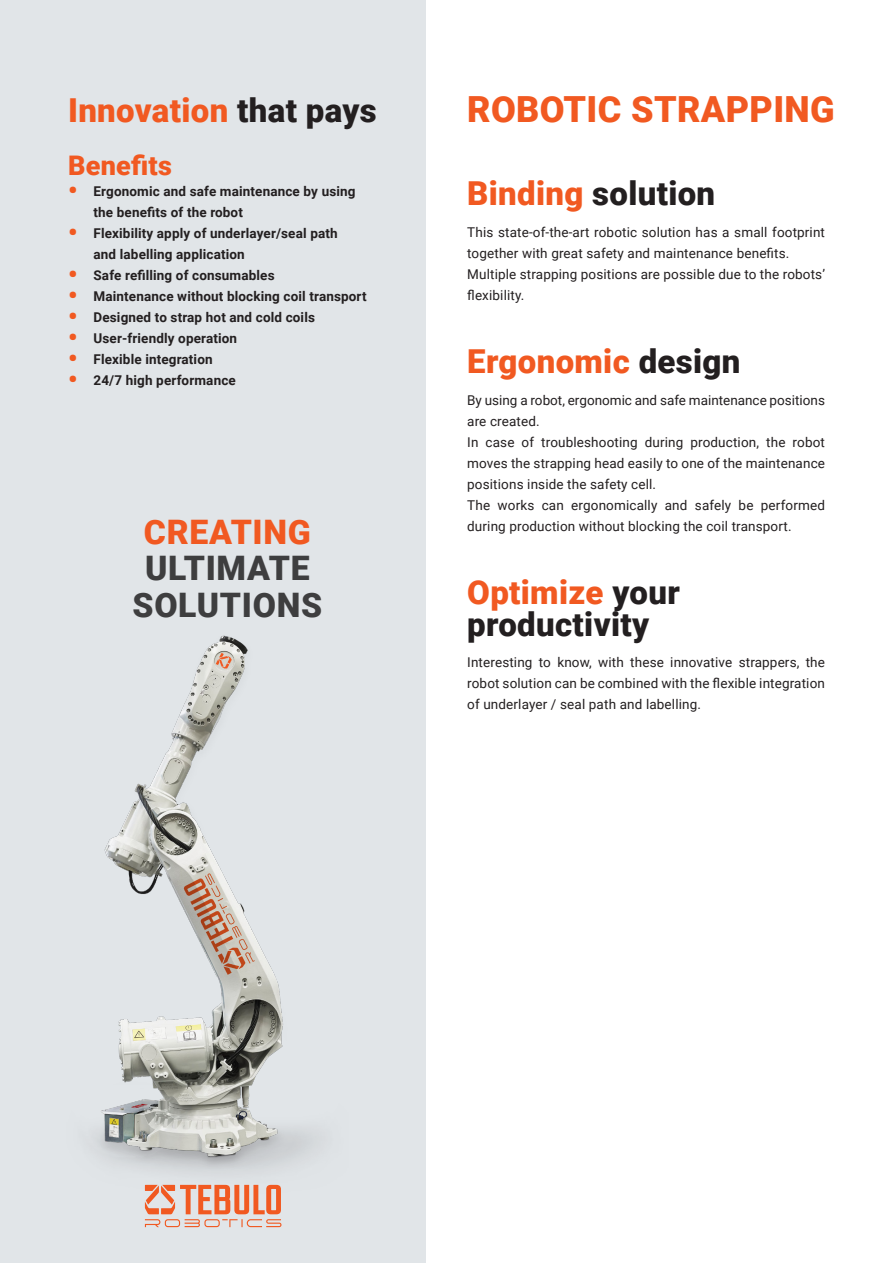
<style>
.page{position:relative;width:893px;height:1263px;background:#fff}
.page>*{position:absolute;margin:0;border:0;box-sizing:border-box;transform-origin:0 0}
.t1{font:900 36px "Roboto";letter-spacing:.01em;color:#f15921}
.t2{font:900 33.75px "Roboto";letter-spacing:.02em;color:#3e3e3f}
.t3{font:900 33.75px "Roboto";letter-spacing:.02em;color:#f15921}
.t4{font:900 33px "Roboto";letter-spacing:.01em;color:#f15921}
.t5{font:900 33px "Roboto";letter-spacing:.01em;color:#231f20}
.t6{font:900 27px "Roboto";letter-spacing:.01em;color:#f15921}
.t7{font:13.5px/21px "Roboto";letter-spacing:.01em;color:#231f20}
.t8{font:700 13.5px "Roboto";letter-spacing:.01em;color:#231f20}
.s1{color:#231f20}
.s2{font-weight:900;font-size:25.5px;color:#f15921}
.s3{color:#f15921}
</style>
<div class="page">
<div style="left:0;top:0;width:425px;height:1263px;background:#e1e5e8"></div>
<img style="left:95px;top:635px;width:225px;height:573px">
<svg style="left:145px;top:1185px;width:136px;height:42px"></svg>
<p class="t4" style="left:68px;top:87px;width:310px">Innovation <span class="s1">that pays</span></p>
<p class="t6" style="left:68px;top:146px;width:105px">Benefits</p>
<p class="t8" style="left:68px;top:181px;width:289px"><span class="s2">•</span> Ergonomic and safe maintenance by using</p>
<p class="t8" style="left:94px;top:202px;width:151px">the benefits of the robot</p>
<p class="t8" style="left:68px;top:223px;width:271px"><span class="s2">•</span> Flexibility apply of underlayer/seal path</p>
<p class="t8" style="left:94px;top:244px;width:153px">and labelling application</p>
<p class="t8" style="left:68px;top:265px;width:208px"><span class="s2">•</span> Safe refilling of consumables</p>
<p class="t8" style="left:68px;top:286px;width:300px"><span class="s2">•</span> Maintenance without blocking coil transport</p>
<p class="t8" style="left:68px;top:307px;width:248px"><span class="s2">•</span> Designed to strap hot and cold coils</p>
<p class="t8" style="left:68px;top:328px;width:171px"><span class="s2">•</span> User-friendly operation</p>
<p class="t8" style="left:68px;top:349px;width:146px"><span class="s2">•</span> Flexible integration</p>
<p class="t8" style="left:68px;top:370px;width:169px"><span class="s2">•</span> 24/7 high performance</p>
<p class="t3" style="left:144px;top:508px;width:168px">CREATING</p>
<p class="t2" style="left:145px;top:545px;width:166px">ULTIMATE</p>
<p class="t2" style="left:133px;top:581px;width:191px">SOLUTIONS</p>
<p class="t1" style="left:467px;top:84px;width:369px">ROBOTIC STRAPPING</p>
<p class="t5" style="left:467px;top:171px;width:250px"><span class="s3">Binding</span> solution</p>
<p class="t7" style="left:467px;top:221px;width:359px">This state-of-the-art robotic solution has a small footprint together with great safety and maintenance benefits.</p>
<p class="t7" style="left:467px;top:263px;width:359px">Multiple strapping positions are possible due to the robots’ flexibility.</p>
<p class="t4" style="left:467px;top:339px;width:275px">Ergonomic <span class="s1">design</span></p>
<p class="t7" style="left:467px;top:389px;width:359px">By using a robot, ergonomic and safe maintenance positions are created.</p>
<p class="t7" style="left:467px;top:431px;width:359px;text-align:justify">In case of troubleshooting during production, the robot moves the strapping head easily to one of the maintenance positions inside the safety cell.</p>
<p class="t7" style="left:467px;top:494px;width:359px">The works can ergonomically and safely be performed during production without blocking the coil transport.</p>
<p class="t4" style="left:467px;top:570px;width:214px">Optimize <span class="s1">your</span></p>
<p class="t5" style="left:467px;top:601px;width:183px">productivity</p>
<p class="t7" style="left:467px;top:652px;width:359px;text-align:justify">Interesting to know, with these innovative strappers, the robot solution can be combined with the flexible integration of underlayer / seal path and labelling.</p>
</div>
